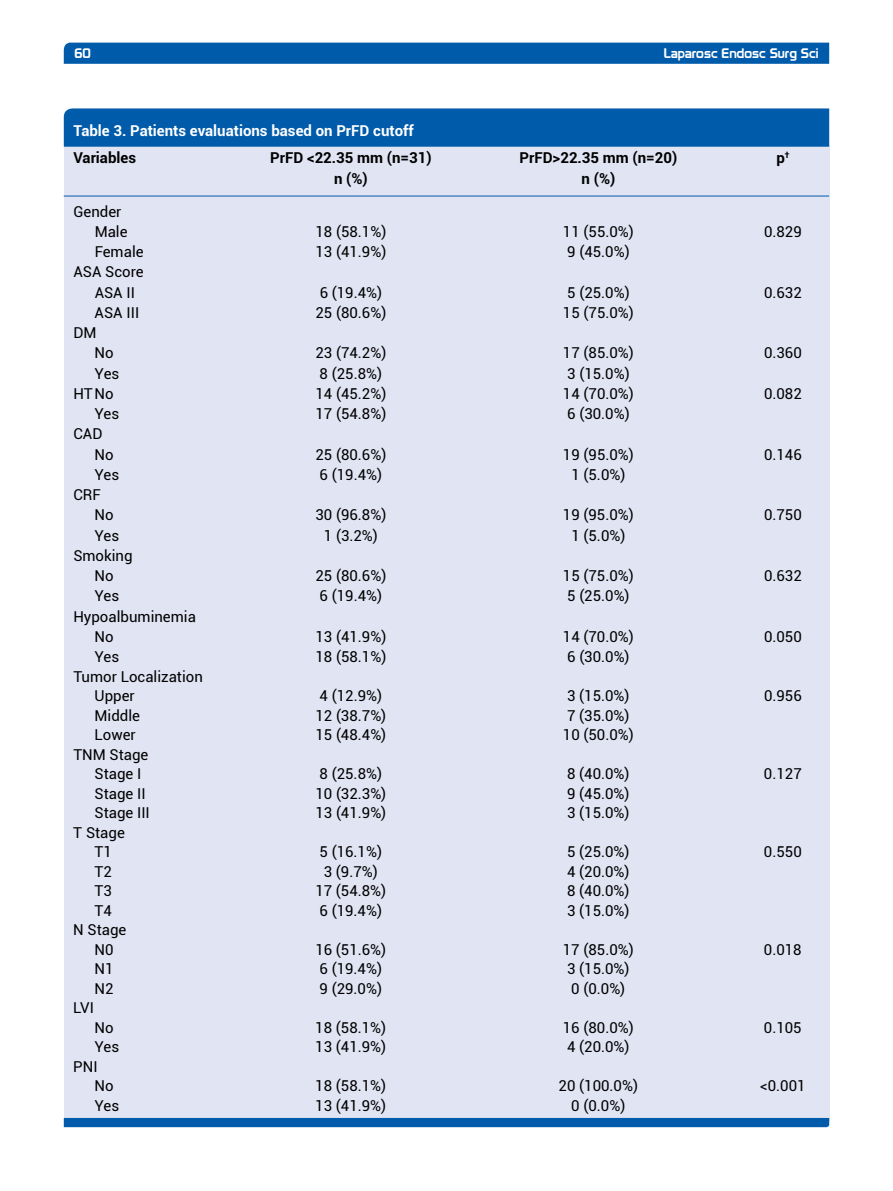
<style>
.page{position:relative;width:893px;height:1191px;background:#fff}
.page>*{position:absolute;margin:0;border:0;box-sizing:border-box;transform-origin:0 0}
.t1{font:15px/20.2px "Roboto";color:#000}
.t2{font:700 15px "Roboto";color:#000}
.t3{font:700 15px "Roboto";color:#fff}
.t4{font:13.5px "Prototype";color:#fff}
</style>
<div class="page">
<div style="left:64px;top:43px;width:765px;height:21px;background:#005baa"></div>
<div style="left:64px;top:146px;width:765px;height:974px;background:#e1e4f3"></div>
<div style="left:64px;top:108px;width:765px;height:39px;background:#005baa"></div>
<div style="left:64px;top:1118px;width:765px;height:9px;background:#005baa"></div>
<hr style="left:64px;top:196px;width:765px;height:1px;background:#005baa">
<p class="t4" style="left:74px;top:45px;width:18px">60</p>
<p class="t4" style="left:664px;top:45px;width:156px">Laparosc Endosc Surg Sci</p>
<p class="t3" style="left:73px;top:120px;width:342px">Table 3. Patients evaluations based on PrFD cutoff</p>
<p class="t2" style="left:73px;top:147px;width:64px">Variables</p>
<p class="t2" style="left:270px;top:147px;width:163px">PrFD &lt;22.35 mm (n=31)</p>
<p class="t2" style="left:519px;top:147px;width:159px">PrFD&gt;22.35 mm (n=20)</p>
<p class="t2" style="left:776px;top:147px;width:15px">p<sup>†</sup></p>
<p class="t2" style="left:334px;top:168px;width:35px">n (%)</p>
<p class="t2" style="left:582px;top:168px;width:35px">n (%)</p>
<p class="t1" style="left:95px;top:200px;width:34px;text-indent:-21px">Gender<br>Male</p>
<p class="t1" style="left:315px;top:221px;width:72px">18 (58.1%)</p>
<p class="t1" style="left:563px;top:221px;width:72px">11 (55.0%)</p>
<p class="t1" style="left:764px;top:221px;width:39px">0.829</p>
<p class="t1" style="left:95px;top:241px;width:50px">Female</p>
<p class="t1" style="left:315px;top:241px;width:72px">13 (41.9%)</p>
<p class="t1" style="left:567px;top:241px;width:64px">9 (45.0%)</p>
<p class="t1" style="left:95px;top:261px;width:51px;text-indent:-21px">ASA Score<br>ASA II</p>
<p class="t1" style="left:320px;top:281px;width:64px">6 (19.4%)</p>
<p class="t1" style="left:567px;top:281px;width:64px">5 (25.0%)</p>
<p class="t1" style="left:764px;top:281px;width:39px">0.632</p>
<p class="t1" style="left:95px;top:302px;width:46px">ASA III</p>
<p class="t1" style="left:315px;top:302px;width:72px">25 (80.6%)</p>
<p class="t1" style="left:563px;top:302px;width:72px">15 (75.0%)</p>
<p class="t1" style="left:95px;top:322px;width:21px;text-indent:-21px">DM<br>No</p>
<p class="t1" style="left:315px;top:342px;width:72px">23 (74.2%)</p>
<p class="t1" style="left:563px;top:342px;width:72px">17 (85.0%)</p>
<p class="t1" style="left:764px;top:342px;width:39px">0.360</p>
<p class="t1" style="left:95px;top:362px;width:26px">Yes</p>
<p class="t1" style="left:320px;top:362px;width:64px">8 (25.8%)</p>
<p class="t1" style="left:567px;top:362px;width:64px">3 (15.0%)</p>
<p class="t1" style="left:73px;top:383px;width:42px">HTNo</p>
<p class="t1" style="left:315px;top:383px;width:72px">14 (45.2%)</p>
<p class="t1" style="left:563px;top:383px;width:72px">14 (70.0%)</p>
<p class="t1" style="left:764px;top:383px;width:39px">0.082</p>
<p class="t1" style="left:95px;top:403px;width:26px">Yes</p>
<p class="t1" style="left:315px;top:403px;width:72px">17 (54.8%)</p>
<p class="t1" style="left:567px;top:403px;width:64px">6 (30.0%)</p>
<p class="t1" style="left:95px;top:423px;width:21px;text-indent:-21px">CAD<br>No</p>
<p class="t1" style="left:315px;top:443px;width:72px">25 (80.6%)</p>
<p class="t1" style="left:563px;top:443px;width:72px">19 (95.0%)</p>
<p class="t1" style="left:764px;top:443px;width:39px">0.146</p>
<p class="t1" style="left:95px;top:464px;width:26px">Yes</p>
<p class="t1" style="left:320px;top:464px;width:64px">6 (19.4%)</p>
<p class="t1" style="left:571px;top:464px;width:56px">1 (5.0%)</p>
<p class="t1" style="left:95px;top:484px;width:21px;text-indent:-21px">CRF<br>No</p>
<p class="t1" style="left:315px;top:504px;width:72px">30 (96.8%)</p>
<p class="t1" style="left:563px;top:504px;width:72px">19 (95.0%)</p>
<p class="t1" style="left:764px;top:504px;width:39px">0.750</p>
<p class="t1" style="left:95px;top:524px;width:26px">Yes</p>
<p class="t1" style="left:324px;top:524px;width:56px">1 (3.2%)</p>
<p class="t1" style="left:571px;top:524px;width:56px">1 (5.0%)</p>
<p class="t1" style="left:73px;top:545px;width:61px;text-align:center">Smoking<br>No</p>
<p class="t1" style="left:315px;top:565px;width:72px">25 (80.6%)</p>
<p class="t1" style="left:563px;top:565px;width:72px">15 (75.0%)</p>
<p class="t1" style="left:764px;top:565px;width:39px">0.632</p>
<p class="t1" style="left:95px;top:585px;width:26px">Yes</p>
<p class="t1" style="left:320px;top:585px;width:64px">6 (19.4%)</p>
<p class="t1" style="left:567px;top:585px;width:64px">5 (25.0%)</p>
<p class="t1" style="left:95px;top:605px;width:103px;text-indent:-21px">Hypoalbuminemia<br>No</p>
<p class="t1" style="left:315px;top:626px;width:72px">13 (41.9%)</p>
<p class="t1" style="left:563px;top:626px;width:72px">14 (70.0%)</p>
<p class="t1" style="left:764px;top:626px;width:39px">0.050</p>
<p class="t1" style="left:95px;top:646px;width:26px">Yes</p>
<p class="t1" style="left:315px;top:646px;width:72px">18 (58.1%)</p>
<p class="t1" style="left:567px;top:646px;width:64px">6 (30.0%)</p>
<p class="t1" style="left:95px;top:666px;width:110px;line-height:19.5px;text-indent:-21px">Tumor Localization<br>Upper</p>
<p class="t1" style="left:320px;top:685px;width:64px">4 (12.9%)</p>
<p class="t1" style="left:567px;top:685px;width:64px">3 (15.0%)</p>
<p class="t1" style="left:764px;top:685px;width:39px">0.956</p>
<p class="t1" style="left:95px;top:704px;width:47px">Middle</p>
<p class="t1" style="left:315px;top:704px;width:72px">12 (38.7%)</p>
<p class="t1" style="left:567px;top:704px;width:64px">7 (35.0%)</p>
<p class="t1" style="left:95px;top:724px;width:43px">Lower</p>
<p class="t1" style="left:315px;top:724px;width:72px">15 (48.4%)</p>
<p class="t1" style="left:563px;top:724px;width:72px">10 (50.0%)</p>
<p class="t1" style="left:95px;top:744px;width:55px;line-height:19.5px;text-indent:-21px">TNM Stage<br>Stage I</p>
<p class="t1" style="left:320px;top:763px;width:64px">8 (25.8%)</p>
<p class="t1" style="left:567px;top:763px;width:64px">8 (40.0%)</p>
<p class="t1" style="left:764px;top:763px;width:39px">0.127</p>
<p class="t1" style="left:95px;top:782px;width:53px">Stage II</p>
<p class="t1" style="left:315px;top:782px;width:72px">10 (32.3%)</p>
<p class="t1" style="left:567px;top:782px;width:64px">9 (45.0%)</p>
<p class="t1" style="left:95px;top:802px;width:57px">Stage III</p>
<p class="t1" style="left:315px;top:802px;width:72px">13 (41.9%)</p>
<p class="t1" style="left:567px;top:802px;width:64px">3 (15.0%)</p>
<p class="t1" style="left:73px;top:822px;width:53px;line-height:19.5px;text-align:center">T Stage<br>T1</p>
<p class="t1" style="left:320px;top:841px;width:64px">5 (16.1%)</p>
<p class="t1" style="left:567px;top:841px;width:64px">5 (25.0%)</p>
<p class="t1" style="left:764px;top:841px;width:39px">0.550</p>
<p class="t1" style="left:95px;top:860px;width:19px">T2</p>
<p class="t1" style="left:324px;top:860px;width:56px">3 (9.7%)</p>
<p class="t1" style="left:567px;top:860px;width:64px">4 (20.0%)</p>
<p class="t1" style="left:95px;top:880px;width:19px">T3</p>
<p class="t1" style="left:315px;top:880px;width:72px">17 (54.8%)</p>
<p class="t1" style="left:567px;top:880px;width:64px">8 (40.0%)</p>
<p class="t1" style="left:95px;top:899px;width:19px">T4</p>
<p class="t1" style="left:320px;top:899px;width:64px">6 (19.4%)</p>
<p class="t1" style="left:567px;top:899px;width:64px">3 (15.0%)</p>
<p class="t1" style="left:73px;top:919px;width:55px;line-height:19.5px;text-align:center">N Stage<br>N0</p>
<p class="t1" style="left:315px;top:938px;width:72px">16 (51.6%)</p>
<p class="t1" style="left:563px;top:938px;width:72px">17 (85.0%)</p>
<p class="t1" style="left:764px;top:938px;width:39px">0.018</p>
<p class="t1" style="left:95px;top:958px;width:21px">N1</p>
<p class="t1" style="left:320px;top:958px;width:64px">6 (19.4%)</p>
<p class="t1" style="left:567px;top:958px;width:64px">3 (15.0%)</p>
<p class="t1" style="left:95px;top:977px;width:21px">N2</p>
<p class="t1" style="left:320px;top:977px;width:64px">9 (29.0%)</p>
<p class="t1" style="left:571px;top:977px;width:56px">0 (0.0%)</p>
<p class="t1" style="left:73px;top:997px;width:22px">LVI</p>
<p class="t1" style="left:95px;top:1016px;width:21px">No</p>
<p class="t1" style="left:315px;top:1016px;width:72px">18 (58.1%)</p>
<p class="t1" style="left:563px;top:1016px;width:72px">16 (80.0%)</p>
<p class="t1" style="left:764px;top:1016px;width:39px">0.105</p>
<p class="t1" style="left:95px;top:1036px;width:26px">Yes</p>
<p class="t1" style="left:315px;top:1036px;width:72px">13 (41.9%)</p>
<p class="t1" style="left:567px;top:1036px;width:64px">4 (20.0%)</p>
<p class="t1" style="left:95px;top:1056px;width:21px;line-height:19.5px;text-indent:-21px">PNI<br>No</p>
<p class="t1" style="left:315px;top:1075px;width:72px">18 (58.1%)</p>
<p class="t1" style="left:559px;top:1075px;width:81px">20 (100.0%)</p>
<p class="t1" style="left:760px;top:1075px;width:47px">&lt;0.001</p>
<p class="t1" style="left:95px;top:1094px;width:26px">Yes</p>
<p class="t1" style="left:315px;top:1094px;width:72px">13 (41.9%)</p>
<p class="t1" style="left:571px;top:1094px;width:56px">0 (0.0%)</p>
</div>
